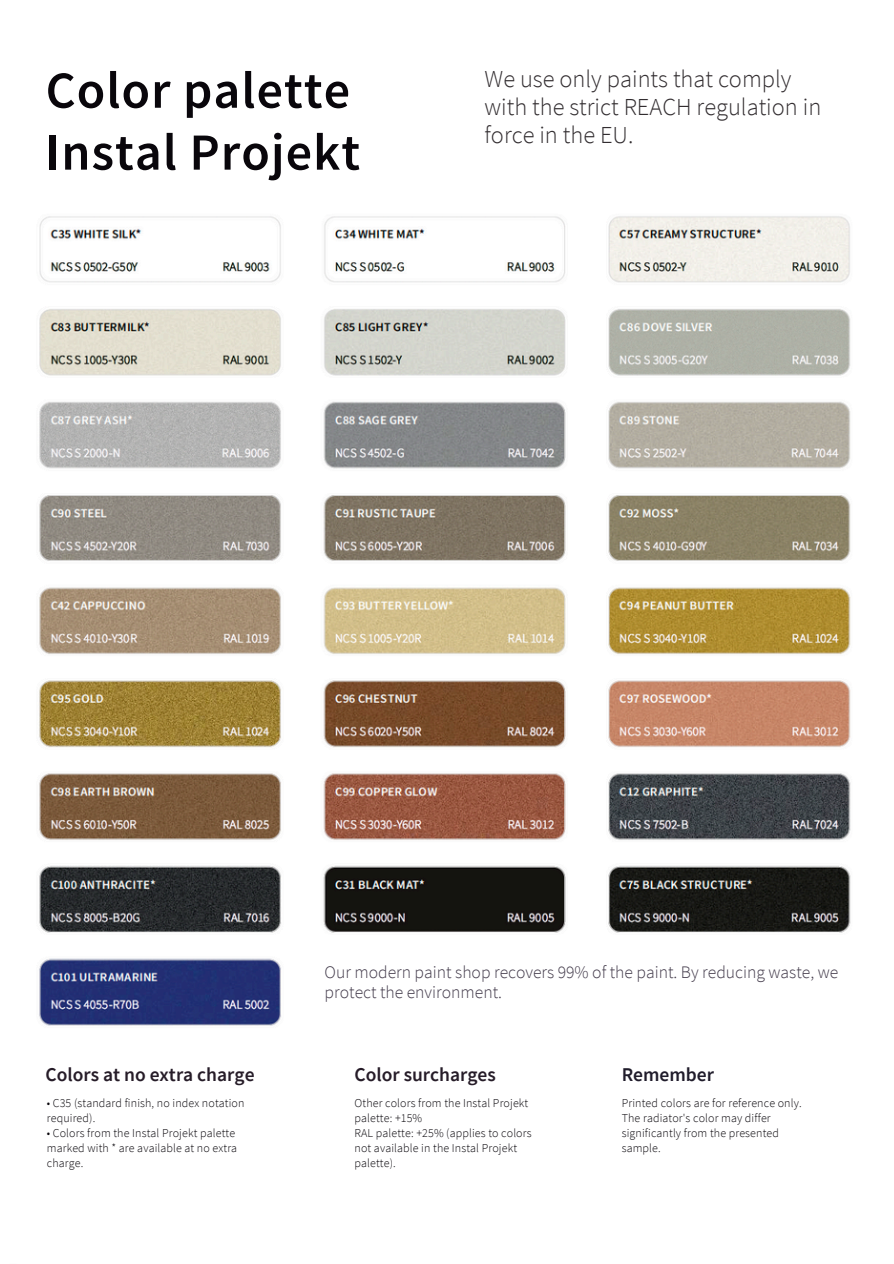
<style>
.page{position:relative;width:894px;height:1264px;background:#fff}
.page>*{position:absolute;margin:0;border:0;box-sizing:border-box;transform-origin:0 0}
.t1{font:600 52.05px/61.8px "Source Sans Pro";letter-spacing:.02em;color:#09060b}
.t2{font:300 24.45px/28.2px "Source Sans Pro";color:#322d30}
.t3{font:600 19.5px "Source Sans Pro";color:#261c28}
.t4{font:600 19.5px "Source Sans Pro";color:#201c2b}
.t5{font:300 17.55px/20.2px "Source Sans Pro";color:#423a4a}
.t6{font:300 12px/15px "Source Sans Pro";letter-spacing:.01em;color:#09060b}
</style>
<div class="page">
<img style="left:39px;top:216px;width:812px;height:810px">
<p class="t1" style="left:46px;top:58px;width:316px">Color palette<br>Instal Projekt</p>
<h1 class="t2" style="left:484px;top:64px;width:338px">We use only paints that comply with the strict REACH regulation in force in the EU.</h1>
<h3 class="t3" style="left:46px;top:1062px;width:210px">Colors at no extra charge</h3>
<p class="t6" style="left:47px;top:1094px;width:199px">• C35 (standard finish, no index notation required).</p>
<p class="t6" style="left:47px;top:1124px;width:192px">• Colors from the Instal Projekt palette marked with * are available at no extra charge.</p>
<p class="t5" style="left:324px;top:961px;width:515px">Our modern paint shop recovers 99% of the paint. By reducing waste, we protect the environment.</p>
<h4 class="t3" style="left:354px;top:1062px;width:143px">Color surcharges</h4>
<h2 class="t6" style="left:354px;top:1094px;width:175px">Other colors from the Instal Projekt palette: +15%</h2>
<h3 class="t6" style="left:354px;top:1124px;width:178px">RAL palette: +25% (applies to colors not available in the Instal Projekt palette).</h3>
<p class="t4" style="left:621px;top:1062px;width:94px">Remember</p>
<h3 class="t6" style="left:621px;top:1094px;width:181px">Printed colors are for reference only.<br>The radiator's color may differ significantly from the presented sample.</h3>
</div>
